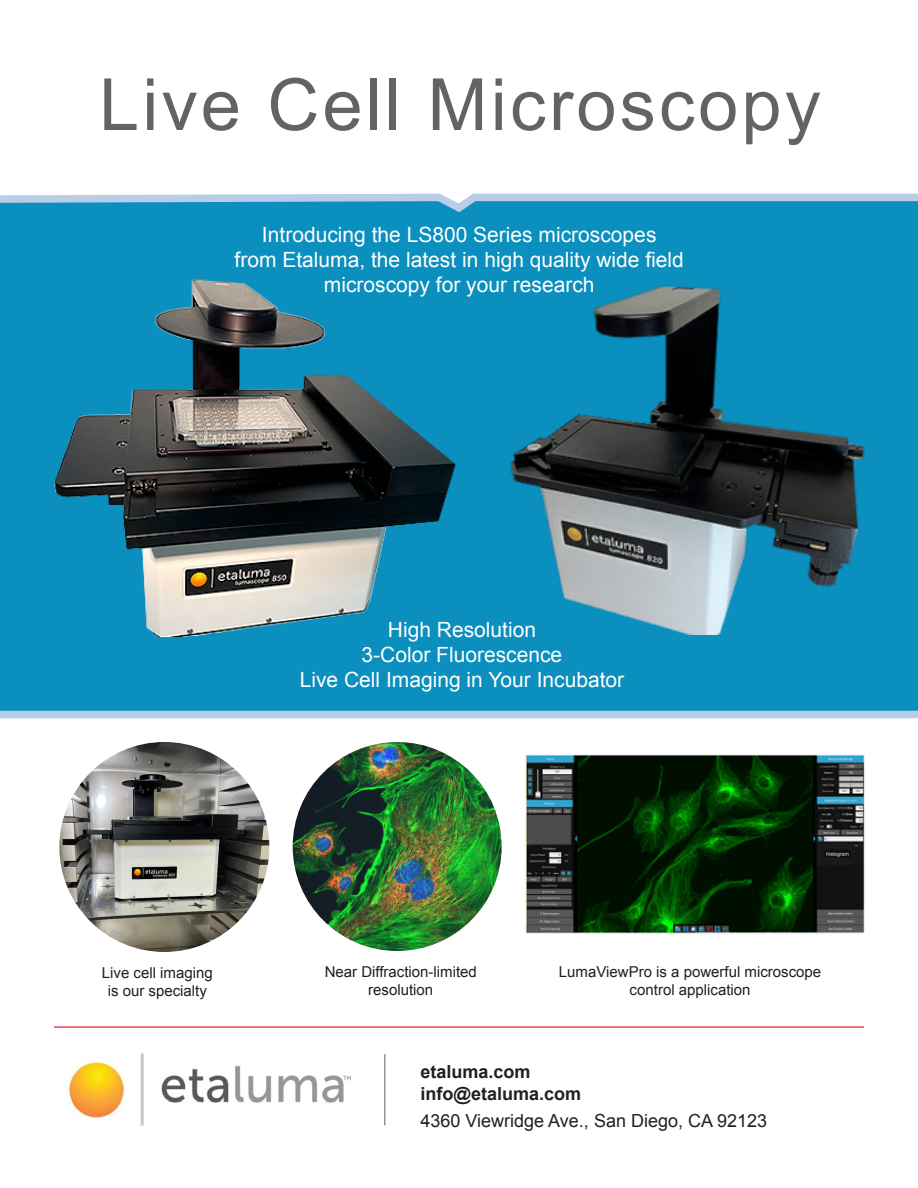
<style>
.page{position:relative;width:918px;height:1188px;background:#fff}
.page>*{position:absolute;margin:0;border:0;box-sizing:border-box;transform-origin:0 0}
.t1{font:72px "Arial";letter-spacing:.045em;color:#636366}
.t2{font:21px/25.2px "Arial";color:#fff;text-align:center}
.t3{font:18px "Arial";color:#231f20}
.t4{font:700 18px/21.6px "Arial";color:#231f20}
.t5{font:15px/18px "Arial";color:#231f20;text-align:center}
</style>
<div class="page">
<div style="left:0;top:217px;width:918px;height:494px;background:#0a8fbe"></div>
<hr style="left:54px;top:1026px;width:810px;height:2px;background:#ef485a">
<img style="left:68px;top:1053px;width:284px;height:73px">
<hr style="left:384px;top:1054px;width:2px;height:71px;background:#939598">
<img style="left:524px;top:755px;width:341px;height:179px">
<img style="left:293px;top:742px;width:209px;height:209px;border-radius:104px">
<img style="left:59px;top:742px;width:210px;height:210px;border-radius:105px">
<img style="left:34px;top:267px;width:442px;height:369px">
<img style="left:502px;top:272px;width:371px;height:362px">
<div style="left:0;top:711px;width:918px;height:7px;background:#b9cde9"></div>
<svg style="left:0;top:193px;width:918px;height:24px"></svg>
<p class="t1" style="left:99px;top:58px;width:723px">Live Cell Microscopy</p>
<p class="t2" style="left:235px;top:222px;width:451px">Introducing the LS800 Series microscopes<br>from Etaluma, the latest in high quality wide field microscopy for your research</p>
<p class="t2" style="left:300px;top:617px;width:326px">High Resolution<br>3-Color Fluorescence<br>Live Cell Imaging in Your Incubator</p>
<p class="t5" style="left:102px;top:963px;width:112px">Live cell imaging is our specialty</p>
<p class="t5" style="left:325px;top:962px;width:154px">Near Diffraction-limited</p>
<p class="t5" style="left:368px;top:980px;width:67px">resolution</p>
<p class="t5" style="left:559px;top:962px;width:264px">LumaViewPro is a powerful microscope control application</p>
<p class="t4" style="left:421px;top:1062px;width:162px">etaluma.com info@etaluma.com</p>
<p class="t3" style="left:421px;top:1109px;width:348px">4360 Viewridge Ave., San Diego, CA 92123</p>
</div>
